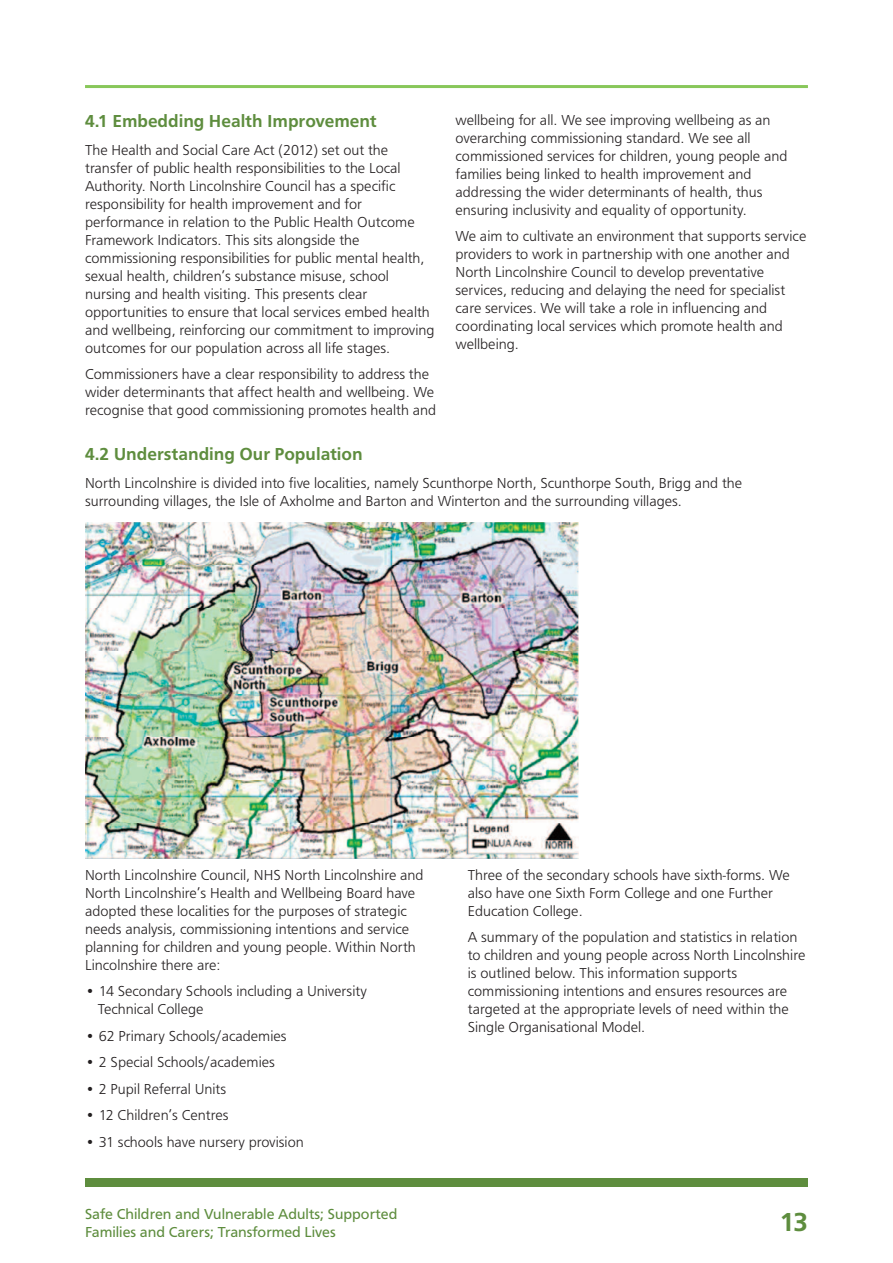
<style>
.page{position:relative;width:893px;height:1263px;background:#fff}
.page>*{position:absolute;margin:0;border:0;box-sizing:border-box;transform-origin:0 0}
.t1{font:500 27px "Frutus T";color:#5e8d3e}
.t2{font:500 18px "Frutus T";color:#5e8d3e}
.t3{font:300 15px/18px "Frutus T";color:#231f20}
.t4{font:15px/18px "Frutus T";color:#5e8d3e}
</style>
<div class="page">
<div style="left:85px;top:1178px;width:723px;height:8px;background:#5e8d3e"></div>
<hr style="left:85px;top:85px;width:723px;height:3px;background:#88c75a">
<img style="left:86px;top:523px;width:493px;height:336px">
<p class="t2" style="left:85px;top:110px;width:293px">4.1 Embedding Health Improvement</p>
<p class="t3" style="left:85px;top:141px;width:351px">The Health and Social Care Act (2012) set out the transfer of public health responsibilities to the Local Authority. North Lincolnshire Council has a specific responsibility for health improvement and for performance in relation to the Public Health Outcome Framework Indicators. This sits alongside the commissioning responsibilities for public mental health, sexual health, children’s substance misuse, school nursing and health visiting. This presents clear opportunities to ensure that local services embed health and wellbeing, reinforcing our commitment to improving outcomes for our population across all life stages.</p>
<p class="t3" style="left:85px;top:365px;width:353px">Commissioners have a clear responsibility to address the wider determinants that affect health and wellbeing. We recognise that good commissioning promotes health and</p>
<p class="t3" style="left:455px;top:111px;width:333px">wellbeing for all. We see improving wellbeing as an overarching commissioning standard. We see all commissioned services for children, young people and families being linked to health improvement and addressing the wider determinants of health, thus ensuring inclusivity and equality of opportunity.</p>
<p class="t3" style="left:455px;top:227px;width:352px">We aim to cultivate an environment that supports service providers to work in partnership with one another and North Lincolnshire Council to develop preventative services, reducing and delaying the need for specialist care services. We will take a role in influencing and coordinating local services which promote health and wellbeing.</p>
<p class="t2" style="left:85px;top:443px;width:279px">4.2 Understanding Our Population</p>
<p class="t3" style="left:85px;top:474px;width:659px">North Lincolnshire is divided into five localities, namely Scunthorpe North, Scunthorpe South, Brigg and the surrounding villages, the Isle of Axholme and Barton and Winterton and the surrounding villages.</p>
<p class="t3" style="left:85px;top:866px;width:340px">North Lincolnshire Council, NHS North Lincolnshire and North Lincolnshire’s Health and Wellbeing Board have adopted these localities for the purposes of strategic needs analysis, commissioning intentions and service planning for children and young people. Within North Lincolnshire there are:</p>
<p class="t3" style="left:98px;top:982px;width:271px;text-indent:-13px">• 14 Secondary Schools including a University<br>Technical College</p>
<p class="t3" style="left:85px;top:1027px;width:203px">• 62 Primary Schools/academies</p>
<p class="t3" style="left:85px;top:1053px;width:191px">• 2 Special Schools/academies</p>
<p class="t3" style="left:85px;top:1080px;width:143px">• 2 Pupil Referral Units</p>
<p class="t3" style="left:85px;top:1106px;width:145px">• 12 Children’s Centres</p>
<p class="t3" style="left:85px;top:1133px;width:220px">• 31 schools have nursery provision</p>
<p class="t4" style="left:85px;top:1205px;width:314px">Safe Children and Vulnerable Adults; Supported<br>Families and Carers; Transformed Lives</p>
<p class="t3" style="left:468px;top:866px;width:323px">Three of the secondary schools have sixth-forms. We also have one Sixth Form College and one Further<br>Education College.</p>
<p class="t3" style="left:468px;top:928px;width:339px">A summary of the population and statistics in relation to children and young people across North Lincolnshire is outlined below. This information supports commissioning intentions and ensures resources are targeted at the appropriate levels of need within the Single Organisational Model.</p>
<h1 class="t1" style="left:780px;top:1206px;width:29px">13</h1>
</div>
